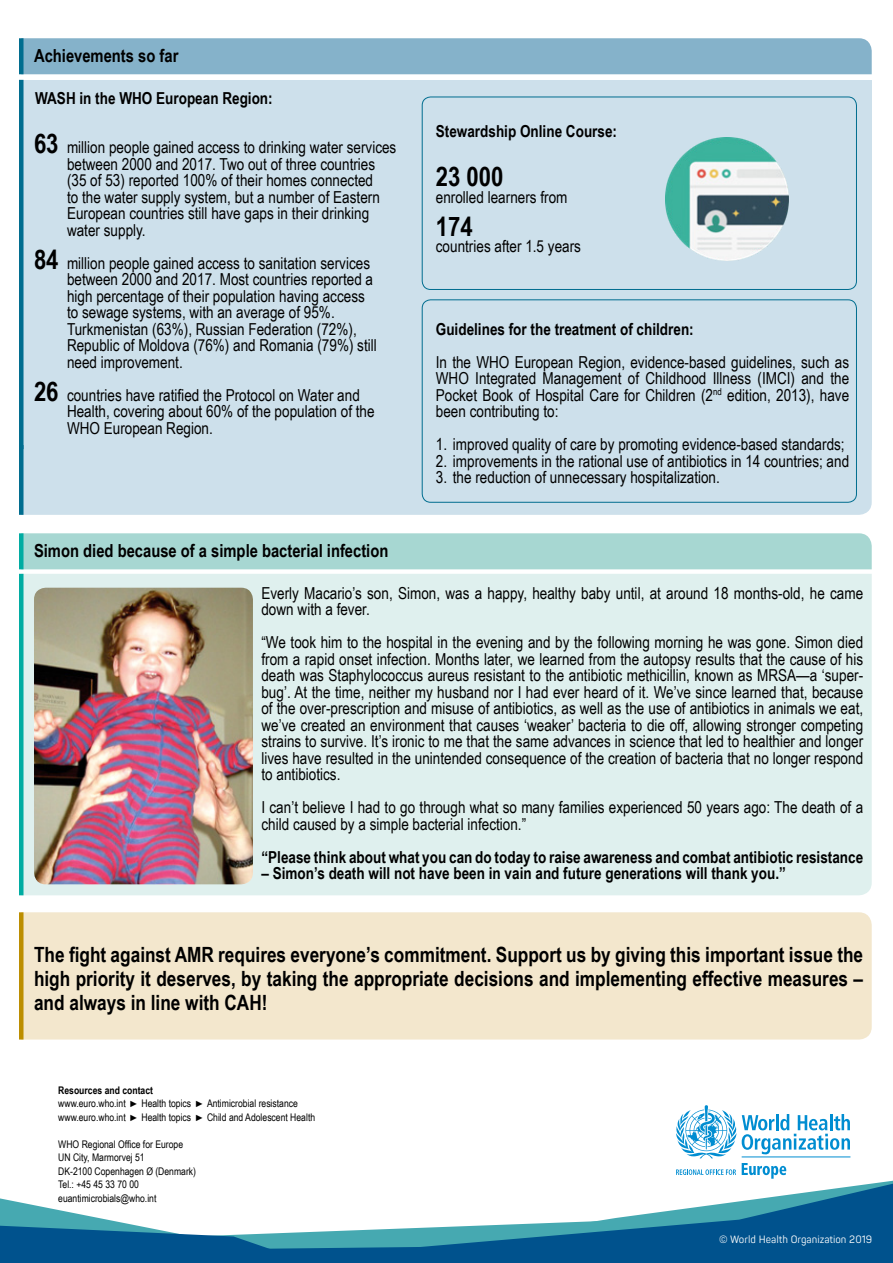
<style>
.page{position:relative;width:893px;height:1263px;background:#fff}
.page>*{position:absolute;margin:0;border:0;box-sizing:border-box;transform-origin:0 0}
.t1{font:700 27px "Arial Narrow";color:#000}
.t2{font:700 21px/24px "Arial Narrow";color:#000;text-align:justify}
.t3{font:700 18px "Arial Narrow";color:#000}
.t4{font:16.5px/16.5px "Arial Narrow";color:#000}
.t5{font:700 16.5px "Arial Narrow";color:#000}
.t6{font:10.5px/13.5px "Arial Narrow";color:#000}
.t7{font:10.5px "Panton Narrow";color:#fff}
.s1{font-weight:700;font-size:27px}
.s2{font-weight:700}
.s3{font-size:9px}
</style>
<div class="page">
<svg style="left:681px;top:1180px;width:212px;height:83px;fill:#00528d"></svg>
<svg style="left:0;top:1198px;width:681px;height:65px"></svg>
<div style="left:21px;top:80px;width:851px;height:369px;background:#cde0eb"></div>
<div style="left:19px;top:80px;width:5px;height:369px;background:#006d8f"></div>
<div style="left:24px;top:449px;width:848px;height:66px;background:#cde0eb"></div>
<div style="left:19px;top:445px;width:5px;height:70px;background:#006d8f"></div>
<div style="left:24px;top:574px;width:848px;height:321px;background:#dff0ee"></div>
<div style="left:19px;top:574px;width:5px;height:321px;background:#00aca2"></div>
<div style="left:24px;top:912px;width:848px;height:127px;background:#f3e7cd"></div>
<div style="left:19px;top:912px;width:5px;height:127px;background:#bc8e00"></div>
<div style="left:24px;top:38px;width:848px;height:36px;background:#85b2ca"></div>
<div style="left:19px;top:38px;width:5px;height:36px;background:#006d8f"></div>
<div style="left:24px;top:533px;width:848px;height:36px;background:#a7d7d2"></div>
<div style="left:19px;top:533px;width:5px;height:36px;background:#00aca2"></div>
<svg style="left:676px;top:1105px;width:174px;height:74px"></svg>
<div style="left:424px;top:449px;width:434px;height:50px;background:#cde0eb"></div>
<div style="left:422px;top:97px;width:435px;height:193px;border:1px solid #006d8f;border-radius:9px"></div>
<div style="left:422px;top:299px;width:435px;height:204px;border:1px solid #006d8f;border-radius:9px"></div>
<img style="left:34px;top:588px;width:219px;height:296px">
<img style="left:666px;top:138px;width:123px;height:122px">
<p class="t3" style="left:34px;top:42px;width:146px">Achievements so far</p>
<p class="t5" style="left:35px;top:85px;width:239px">WASH in the WHO European Region:</p>
<p class="t4" style="left:67px;top:138px;width:331px;text-indent:-33px"><span class="s1">63</span> million people gained access to drinking water services between 2000 and 2017. Two out of three countries (35 of 53) reported 100% of their homes connected<br>to the water supply system, but a number of Eastern European countries still have gaps in their drinking water supply.</p>
<p class="t4" style="left:67px;top:254px;width:311px;text-indent:-33px"><span class="s1">84</span> million people gained access to sanitation services between 2000 and 2017. Most countries reported a high percentage of their population having access to sewage systems, with an average of 95%.<br>Turkmenistan (63%), Russian Federation (72%), Republic of Moldova (76%) and Romania (79%) still need improvement.</p>
<p class="t4" style="left:67px;top:386px;width:309px;text-indent:-33px"><span class="s1">26</span> countries have ratified the Protocol on Water and<br>Health, covering about 60% of the population of the<br>WHO European Region.</p>
<p class="t3" style="left:34px;top:537px;width:356px">Simon died because of a simple bacterial infection</p>
<p class="t5" style="left:436px;top:118px;width:183px">Stewardship Online Course:</p>
<h1 class="t1" style="left:436px;top:156px;width:69px">23 000</h1>
<p class="t4" style="left:436px;top:188px;width:133px">enrolled learners from</p>
<h1 class="t1" style="left:436px;top:206px;width:38px">174</h1>
<p class="t4" style="left:436px;top:237px;width:147px">countries after 1.5 years</p>
<p class="t5" style="left:436px;top:316px;width:259px">Guidelines for the treatment of children:</p>
<p class="t4" style="left:436px;top:353px;width:415px;text-align:justify">In the WHO European Region, evidence-based guidelines, such as WHO Integrated Management of Childhood Illness (IMCI) and the Pocket Book of Hospital Care for Children (2<sup>nd</sup> edition, 2013), have been contributing to:</p>
<p class="t4" style="left:436px;top:435px;width:410px">1. improved quality of care by promoting evidence-based standards;</p>
<p class="t4" style="left:436px;top:452px;width:415px">2. improvements in the rational use of antibiotics in 14 countries; and</p>
<p class="t4" style="left:436px;top:468px;width:286px">3. the reduction of unnecessary hospitalization.</p>
<p class="t4" style="left:261px;top:584px;width:603px">Everly Macario’s son, Simon, was a happy, healthy baby until, at around 18 months-old, he came down with a fever.</p>
<p class="t4" style="left:261px;top:633px;width:603px;text-align:justify">“We took him to the hospital in the evening and by the following morning he was gone. Simon died from a rapid onset infection. Months later, we learned from the autopsy results that the cause of his death was Staphylococcus aureus resistant to the antibiotic methicillin, known as MRSA—a ‘super&shy;bug’. At the time, neither my husband nor I had ever heard of it. We’ve since learned that, because of the over-prescription and misuse of antibiotics, as well as the use of antibiotics in animals we eat, we’ve created an environment that causes ‘weaker’ bacteria to die off, allowing stronger competing strains to survive. It’s ironic to me that the same advances in science that led to healthier and longer lives have resulted in the unintended consequence of the creation of bacteria that no longer respond to antibiotics.</p>
<p class="t4" style="left:261px;top:798px;width:603px">I can’t believe I had to go through what so many families experienced 50 years ago: The death of a child caused by a simple bacterial infection.”</p>
<p class="t5" style="left:261px;top:844px;width:603px">“Please think about what you can do today to raise awareness and combat antibiotic resistance</p>
<p class="t5" style="left:261px;top:861px;width:526px">– Simon’s death will not have been in vain and future generations will thank you.”</p>
<p class="t2" style="left:34px;top:941px;width:831px">The fight against AMR requires everyone’s commitment. Support us by giving this important issue the high priority it deserves, by taking the appropriate decisions and implementing effective measures – and always in line with CAH!</p>
<p class="t6" style="left:58px;top:1083px;width:258px"><span class="s2">Resources and contact<br></span>www.euro.who.int <span class="s3">►</span> Health topics <span class="s3">►</span> Antimicrobial resistance www.euro.who.int <span class="s3">►</span> Health topics <span class="s3">►</span> Child and Adolescent Health</p>
<p class="t6" style="left:58px;top:1137px;width:139px">WHO Regional Office for Europe<br>UN City, Marmorvej 51<br>DK-2100 Copenhagen Ø (Denmark)<br>Tel.: +45 45 33 70 00 euantimicrobials@who.int</p>
<p class="t7" style="left:719px;top:1232px;width:155px">© World Health Organization 2019</p>
</div>
